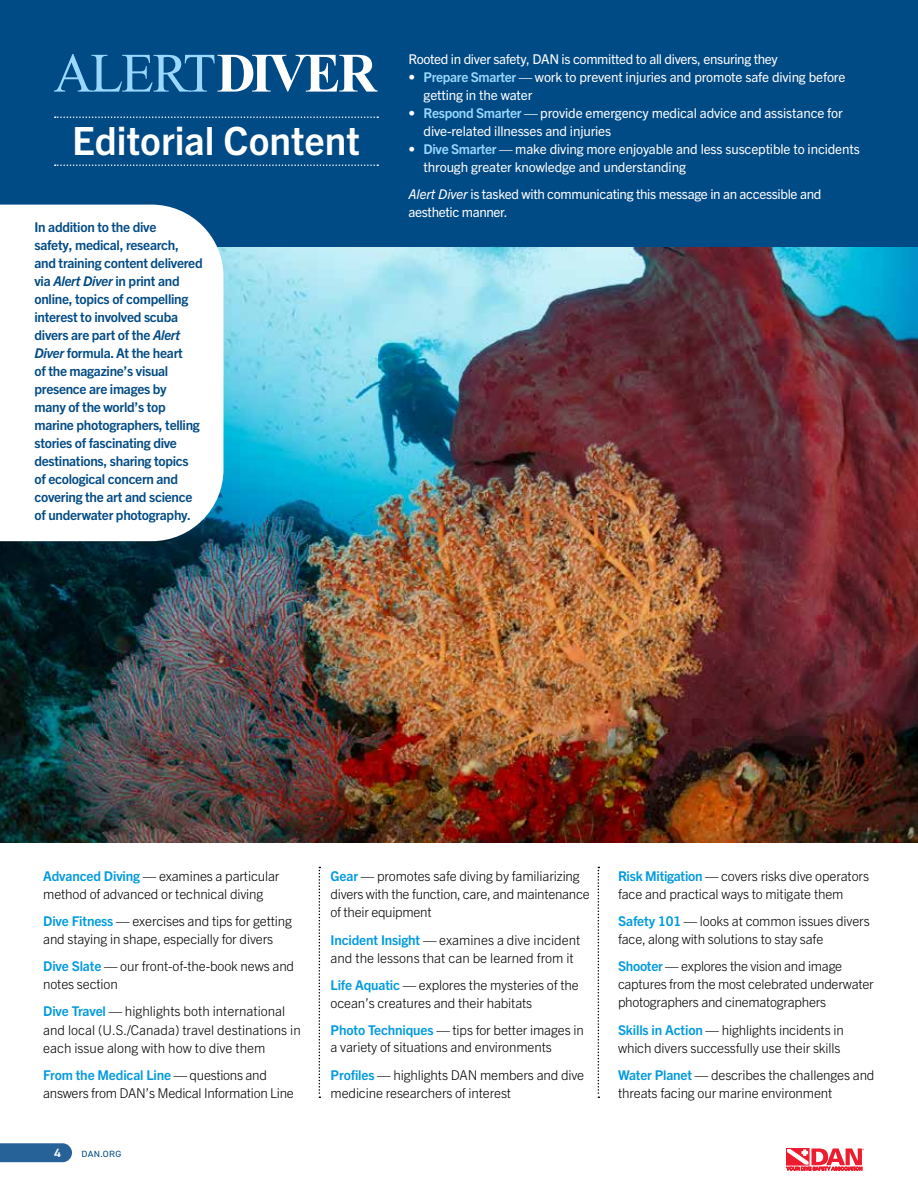
<style>
.page{position:relative;width:918px;height:1188px;background:#fff}
.page>*{position:absolute;margin:0;border:0;box-sizing:border-box;transform-origin:0 0}
.t1{font:700 39px "Trade Gothic Next LT Pro";color:#fff}
.t2{font:300 13.5px/18.1px "Trade Gothic Next LT Pro";letter-spacing:-.01em;color:#000}
.t3{font:13.5px/18px "Trade Gothic Next LT Pro";letter-spacing:-.01em;color:#fff}
.t4{font:700 13.5px/18px "Trade Gothic Next LT Pro";letter-spacing:-.02em;color:#004a85}
.t5{font:600 12px "DIN2014";color:#fff;scale:1.1 1}
.t6{font:9px "DIN2014";letter-spacing:.03em;color:#004a85;scale:1.1 1}
.s1{font-style:italic}
.s2{font-weight:700;color:#99d8ff}
.s3{font-weight:700;color:#009ade}
</style>
<div class="page">
<svg style="left:0;top:1143px;width:72px;height:19px"></svg>
<svg style="left:786px;top:1148px;width:78px;height:23px"></svg>
<img style="left:0;top:247px;width:918px;height:596px">
<svg style="left:319px;top:867px;width:1px;height:231px"></svg>
<svg style="left:598px;top:867px;width:1px;height:231px"></svg>
<div style="left:0;top:0;width:918px;height:247px;background:#004a85"></div>
<svg style="left:55px;top:116px;width:323px;height:2px"></svg>
<svg style="left:55px;top:164px;width:323px;height:2px"></svg>
<svg style="left:54px;top:54px;width:324px;height:38px"></svg>
<svg style="left:0;top:205px;width:224px;height:336px"></svg>
<h1 class="t1" style="left:72px;top:114px;width:289px">Editorial Content</h1>
<p class="t4" style="left:34px;top:218px;width:170px">In addition to the dive<br>safety, medical, research, and training content delivered via <span class="s1">Alert Diver</span> in print and online, topics of compelling interest to involved scuba divers are part of the <span class="s1">Alert<br>Diver</span> formula. At the heart<br>of the magazine’s visual presence are images by<br>many of the world’s top marine photographers, telling stories of fascinating dive destinations, sharing topics of ecological concern and covering the art and science of underwater photography.</p>
<p class="t3" style="left:409px;top:50px;width:371px">Rooted in diver safety, DAN is committed to all divers, ensuring they</p>
<p class="t3" style="left:424px;top:68px;width:423px;text-indent:-15px">• <span class="s2">Prepare Smarter</span> — work to prevent injuries and promote safe diving before getting in the water</p>
<p class="t3" style="left:424px;top:104px;width:421px;text-indent:-15px">• <span class="s2">Respond Smarter</span> — provide emergency medical advice and assistance for dive-related illnesses and injuries</p>
<p class="t3" style="left:424px;top:140px;width:438px;text-indent:-15px">• <span class="s2">Dive Smarter</span> — make diving more enjoyable and less susceptible to incidents through greater knowledge and understanding</p>
<p class="t3" style="left:409px;top:185px;width:414px"><span class="s1">Alert Diver</span> is tasked with communicating this message in an accessible and aesthetic manner.</p>
<p class="t2" style="left:43px;top:866px;width:238px"><span class="s3">Advanced Diving</span> — examines a particular method of advanced or technical diving</p>
<p class="t2" style="left:43px;top:911px;width:250px"><span class="s3">Dive Fitness</span> — exercises and tips for getting and staying in shape, especially for divers</p>
<p class="t2" style="left:43px;top:956px;width:252px"><span class="s3">Dive Slate</span> — our front-of-the-book news and notes section</p>
<p class="t2" style="left:43px;top:1002px;width:259px"><span class="s3">Dive Travel</span> — highlights both international and local (U.S./Canada) travel destinations in each issue along with how to dive them</p>
<p class="t2" style="left:43px;top:1065px;width:252px"><span class="s3">From the Medical Line</span> — questions and answers from DAN’s Medical Information Line</p>
<p class="t5" style="left:54px;top:1145px;width:8px">4</p>
<p class="t6" style="left:82px;top:1148px;width:38px">DAN.ORG</p>
<p class="t2" style="left:331px;top:866px;width:261px"><span class="s3">Gear</span> — promotes safe diving by familiarizing divers with the function, care, and maintenance of their equipment</p>
<p class="t2" style="left:331px;top:930px;width:251px"><span class="s3">Incident Insight</span> — examines a dive incident and the lessons that can be learned from it</p>
<p class="t2" style="left:331px;top:975px;width:250px"><span class="s3">Life Aquatic</span> — explores the mysteries of the ocean’s creatures and their habitats</p>
<p class="t2" style="left:331px;top:1020px;width:255px;line-height:17.5px"><span class="s3">Photo Techniques</span> — tips for better images in a variety of situations and environments</p>
<p class="t2" style="left:331px;top:1065px;width:255px"><span class="s3">Profiles</span> — highlights DAN members and dive medicine researchers of interest</p>
<p class="t2" style="left:618px;top:866px;width:253px"><span class="s3">Risk Mitigation</span> — covers risks dive operators face and practical ways to mitigate them</p>
<p class="t2" style="left:618px;top:911px;width:253px"><span class="s3">Safety 101</span> — looks at common issues divers face, along with solutions to stay safe</p>
<p class="t2" style="left:618px;top:956px;width:257px"><span class="s3">Shooter</span> — explores the vision and image captures from the most celebrated underwater photographers and cinematographers</p>
<p class="t2" style="left:618px;top:1020px;width:227px"><span class="s3">Skills in Action</span> — highlights incidents in which divers successfully use their skills</p>
<p class="t2" style="left:618px;top:1065px;width:258px"><span class="s3">Water Planet</span> — describes the challenges and threats facing our marine environment</p>
</div>
